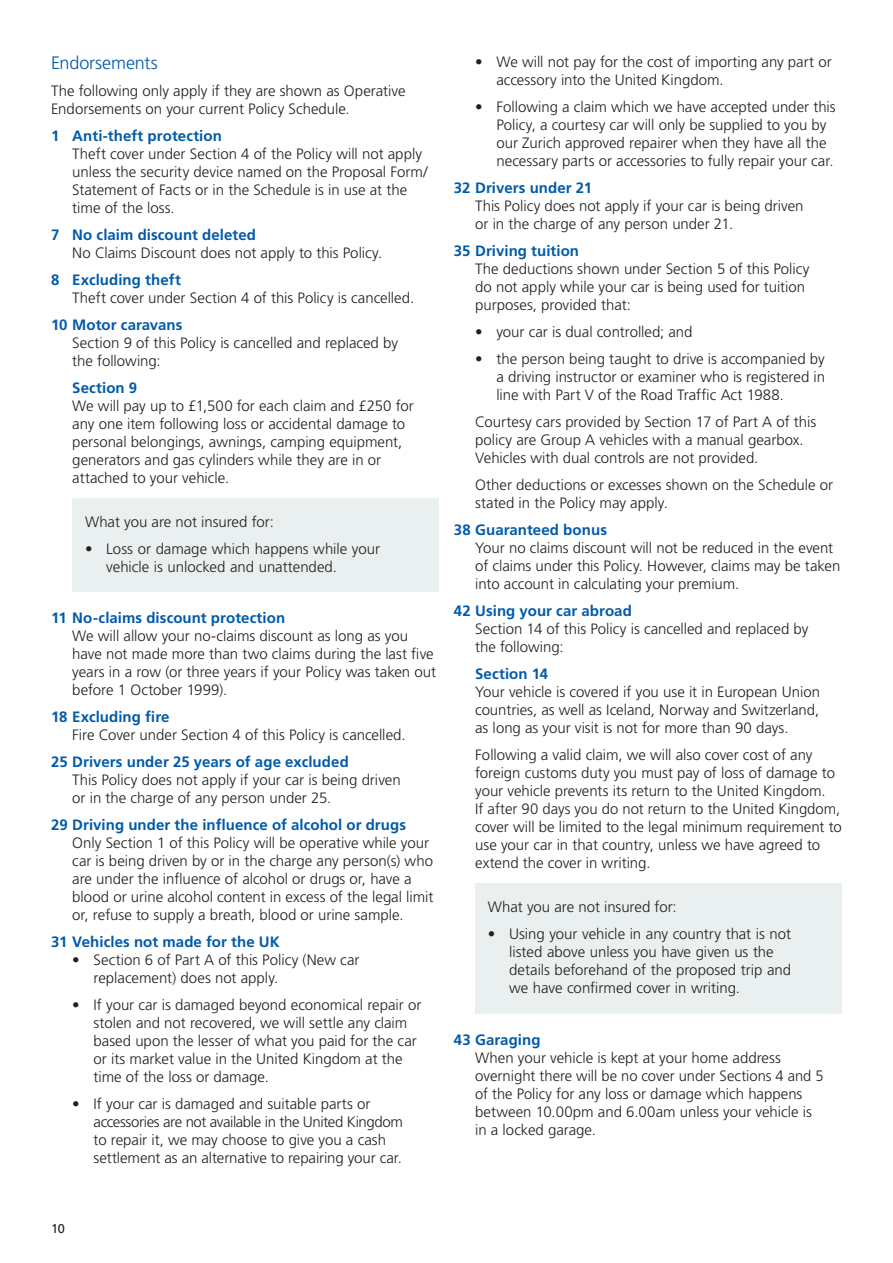
<style>
.page{position:relative;width:893px;height:1263px;background:#fff}
.page>*{position:absolute;margin:0;border:0;box-sizing:border-box;transform-origin:0 0}
.t1{font:300 18px "Frutiger LT Std";letter-spacing:-.01em;color:#015aaa}
.t2{font:300 15px/18px "Frutiger LT Std";color:#231f20}
.t3{font:700 15px "Frutiger LT Std";letter-spacing:.005em;color:#015aaa}
.t4{font:12.75px "Frutiger LT Std";color:#231f20}
</style>
<div class="page">
<div style="left:72px;top:499px;width:367px;height:93px;background:#eaf0f0"></div>
<div style="left:475px;top:883px;width:367px;height:131px;background:#eaf0f0"></div>
<p class="t1" style="left:51px;top:52px;width:108px">Endorsements</p>
<p class="t2" style="left:51px;top:82px;width:356px">The following only apply if they are shown as Operative<br>Endorsements on your current Policy Schedule.</p>
<p class="t3" style="left:51px;top:127px;width:172px">1 Anti-theft protection</p>
<p class="t2" style="left:72px;top:145px;width:357px">Theft cover under Section 4 of the Policy will not apply unless the security device named on the Proposal Form/ Statement of Facts or in the Schedule is in use at the time of the loss.</p>
<p class="t3" style="left:51px;top:226px;width:207px">7 No claim discount deleted</p>
<p class="t2" style="left:72px;top:244px;width:312px">No Claims Discount does not apply to this Policy.</p>
<p class="t3" style="left:51px;top:271px;width:131px">8 Excluding theft</p>
<p class="t2" style="left:72px;top:289px;width:343px">Theft cover under Section 4 of this Policy is cancelled.</p>
<p class="t3" style="left:51px;top:316px;width:133px">10 Motor caravans</p>
<p class="t2" style="left:72px;top:334px;width:327px">Section 9 of this Policy is cancelled and replaced by the following:</p>
<p class="t3" style="left:72px;top:379px;width:67px">Section 9</p>
<p class="t2" style="left:72px;top:397px;width:343px">We will pay up to £1,500 for each claim and £250 for any one item following loss or accidental damage to personal belongings, awnings, camping equipment, generators and gas cylinders while they are in or attached to your vehicle.</p>
<p class="t2" style="left:85px;top:513px;width:190px">What you are not insured for:</p>
<p class="t2" style="left:106px;top:540px;width:275px;text-indent:-21px">• Loss or damage which happens while your vehicle is unlocked and unattended.</p>
<p class="t3" style="left:51px;top:609px;width:236px">11 No-claims discount protection</p>
<p class="t2" style="left:72px;top:627px;width:365px">We will allow your no-claims discount as long as you have not made more than two claims during the last five years in a row (or three years if your Policy was taken out before 1 October 1999).</p>
<p class="t3" style="left:51px;top:708px;width:120px">18 Excluding fire</p>
<p class="t2" style="left:72px;top:726px;width:335px">Fire Cover under Section 4 of this Policy is cancelled.</p>
<p class="t3" style="left:51px;top:753px;width:299px">25 Drivers under 25 years of age excluded</p>
<p class="t2" style="left:72px;top:771px;width:330px">This Policy does not apply if your car is being driven or in the charge of any person under 25.</p>
<p class="t3" style="left:51px;top:816px;width:357px">29 Driving under the influence of alcohol or drugs</p>
<p class="t2" style="left:72px;top:834px;width:363px">Only Section 1 of this Policy will be operative while your car is being driven by or in the charge any person(s) who are under the influence of alcohol or drugs or, have a blood or urine alcohol content in excess of the legal limit or, refuse to supply a breath, blood or urine sample.</p>
<p class="t3" style="left:51px;top:933px;width:230px">31 Vehicles not made for the UK</p>
<p class="t2" style="left:94px;top:951px;width:267px;text-indent:-21px">• Section 6 of Part A of this Policy (New car replacement) does not apply.</p>
<p class="t2" style="left:94px;top:996px;width:329px;text-indent:-21px">• If your car is damaged beyond economical repair or stolen and not recovered, we will settle any claim based upon the lesser of what you paid for the car or its market value in the United Kingdom at the time of the loss or damage.</p>
<p class="t2" style="left:94px;top:1095px;width:311px;text-indent:-21px">• If your car is damaged and suitable parts or accessories are not available in the United Kingdom to repair it, we may choose to give you a cash settlement as an alternative to repairing your car.</p>
<p class="t2" style="left:496px;top:53px;width:337px;text-indent:-21px">• We will not pay for the cost of importing any part or accessory into the United Kingdom.</p>
<p class="t2" style="left:496px;top:98px;width:341px;text-indent:-21px">• Following a claim which we have accepted under this Policy, a courtesy car will only be supplied to you by our Zurich approved repairer when they have all the necessary parts or accessories to fully repair your car.</p>
<p class="t3" style="left:454px;top:179px;width:140px">32 Drivers under 21</p>
<p class="t2" style="left:475px;top:197px;width:330px">This Policy does not apply if your car is being driven or in the charge of any person under 21.</p>
<p class="t3" style="left:454px;top:242px;width:127px">35 Driving tuition</p>
<p class="t2" style="left:475px;top:260px;width:336px">The deductions shown under Section 5 of this Policy do not apply while your car is being used for tuition purposes, provided that:</p>
<p class="t2" style="left:475px;top:323px;width:219px">• your car is dual controlled; and</p>
<p class="t2" style="left:496px;top:350px;width:330px;text-align:justify;text-indent:-21px">• the person being taught to drive is accompanied by a driving instructor or examiner who is registered in line with Part V of the Road Traffic Act 1988.</p>
<p class="t2" style="left:475px;top:413px;width:342px">Courtesy cars provided by Section 17 of Part A of this policy are Group A vehicles with a manual gearbox.<br>Vehicles with dual controls are not provided.</p>
<p class="t2" style="left:475px;top:476px;width:360px">Other deductions or excesses shown on the Schedule or stated in the Policy may apply.</p>
<p class="t3" style="left:454px;top:521px;width:155px">38 Guaranteed bonus</p>
<p class="t2" style="left:475px;top:539px;width:367px">Your no claims discount will not be reduced in the event of claims under this Policy. However, claims may be taken into account in calculating your premium.</p>
<p class="t3" style="left:454px;top:602px;width:180px">42 Using your car abroad</p>
<p class="t2" style="left:475px;top:620px;width:335px">Section 14 of this Policy is cancelled and replaced by the following:</p>
<p class="t3" style="left:475px;top:665px;width:74px">Section 14</p>
<p class="t2" style="left:475px;top:683px;width:346px;text-align:justify">Your vehicle is covered if you use it in European Union countries, as well as Iceland, Norway and Switzerland, as long as your visit is not for more than 90 days.</p>
<p class="t2" style="left:475px;top:746px;width:368px">Following a valid claim, we will also cover cost of any foreign customs duty you must pay of loss of damage to your vehicle prevents its return to the United Kingdom.<br>If after 90 days you do not return to the United Kingdom, cover will be limited to the legal minimum requirement to use your car in that country, unless we have agreed to extend the cover in writing.</p>
<p class="t2" style="left:488px;top:898px;width:190px">What you are not insured for:</p>
<p class="t2" style="left:509px;top:925px;width:283px;text-indent:-21px">• Using your vehicle in any country that is not listed above unless you have given us the details beforehand of the proposed trip and we have confirmed cover in writing.</p>
<p class="t3" style="left:454px;top:1031px;width:88px">43 Garaging</p>
<p class="t2" style="left:475px;top:1049px;width:350px">When your vehicle is kept at your home address overnight there will be no cover under Sections 4 and 5 of the Policy for any loss or damage which happens between 10.00pm and 6.00am unless your vehicle is in a locked garage.</p>
<p class="t4" style="left:51px;top:1221px;width:15px">10</p>
</div>
